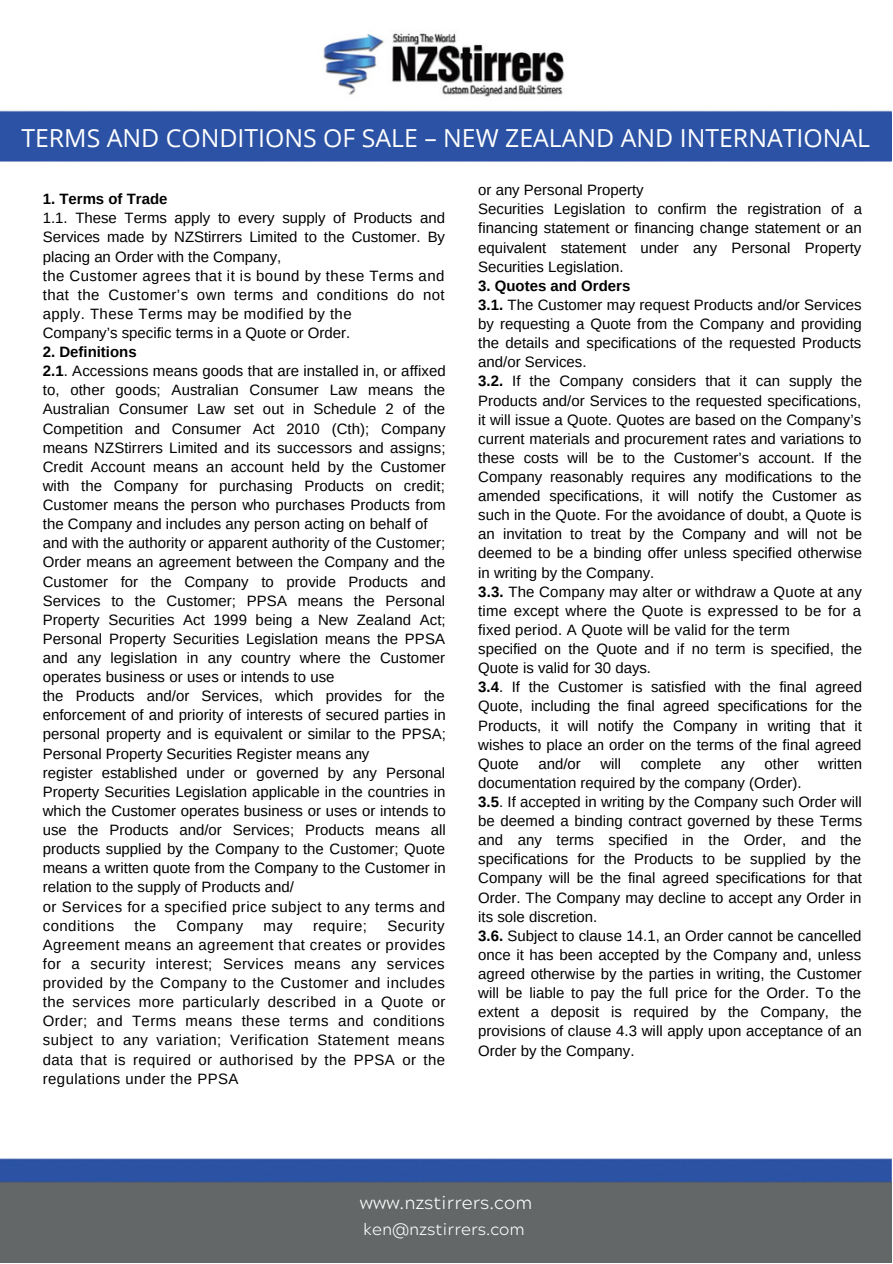
<style>
.page{position:relative;width:893px;height:1264px;background:#fff}
.page>*{position:absolute;margin:0;border:0;box-sizing:border-box;transform-origin:0 0}
.t1{font:24.9px "Open Sans";color:#fff}
.t2{font:300 18.15px "Acherus Grotesque";color:#fff}
.t3{font:300 16.35px "Acherus Grotesque";color:#fff}
.t4{font:15px/19px "Arimo";color:#000}
.t5{font:15px "Arimo";letter-spacing:.03em;color:#000}
.t6{font:700 15px "Arimo";color:#000}
.s1{font-weight:700}
</style>
<div class="page">
<img style="left:0;top:33px;width:891px;height:1150px">
<div style="left:0;top:114px;width:891px;height:47px;background:#2b52a4"></div>
<div style="left:0;top:1183px;width:891px;height:78px;background:#646767"></div>
<div style="left:13px;top:181px;width:865px;height:947px;background:#fff"></div>
<h1 class="t1" style="left:21px;top:120px;width:850px">TERMS AND CONDITIONS OF SALE – NEW ZEALAND AND INTERNATIONAL</h1>
<p class="t6" style="left:43px;top:191px;width:126px">1. Terms of Trade</p>
<p class="t4" style="left:43px;top:208px;width:404px">1.1. These Terms apply to every supply of Products and Services made by NZStirrers Limited to the Customer. By placing an Order with the Company,<br>the Customer agrees that it is bound by these Terms and that the Customer’s own terms and conditions do not apply. These Terms may be modified by the<br>Company’s specific terms in a Quote or Order.</p>
<p class="t4" style="left:43px;top:342px;width:404px"><span class="s1">2. Definitions<br>2.1</span>. Accessions means goods that are installed in, or affixed to, other goods; Australian Consumer Law means the Australian Consumer Law set out in Schedule 2 of the Competition and Consumer Act 2010 (Cth); Company means NZStirrers Limited and its successors and assigns; Credit Account means an account held by the Customer with the Company for purchasing Products on credit; Customer means the person who purchases Products from the Company and includes any person acting on behalf of and with the authority or apparent authority of the Customer; Order means an agreement between the Company and the Customer for the Company to provide Products and Services to the Customer; PPSA means the Personal Property Securities Act 1999 being a New Zealand Act; Personal Property Securities Legislation means the PPSA and any legislation in any country where the Customer operates business or uses or intends to use<br>the Products and/or Services, which provides for the enforcement of and priority of interests of secured parties in personal property and is equivalent or similar to the PPSA; Personal Property Securities Register means any<br>register established under or governed by any Personal Property Securities Legislation applicable in the countries in which the Customer operates business or uses or intends to use the Products and/or Services; Products means all products supplied by the Company to the Customer; Quote means a written quote from the Company to the Customer in relation to the supply of Products and/<br>or Services for a specified price subject to any terms and conditions</p>
<p class="t4" style="left:43px;top:915px;width:404px;text-align:justify;text-indent:344px">Security Agreement means an agreement that creates or provides for a security interest; Services means any services provided by the Company to the Customer and includes the services more particularly described in a Quote or Order; and Terms means these terms and conditions subject to any variation; Verification Statement means data that is required or authorised by the PPSA or the regulations under the PPSA</p>
<p class="t4" style="left:134px;top:915px;width:23px">the</p>
<p class="t5" style="left:176px;top:917px;width:68px">Company</p>
<p class="t4" style="left:263px;top:915px;width:31px">may</p>
<p class="t5" style="left:313px;top:917px;width:55px">require;</p>
<p class="t4" style="left:478px;top:180px;width:385px">or any Personal Property<br>Securities Legislation to confirm the registration of a financing statement or financing change statement or an equivalent statement under any Personal Property Securities Legislation.</p>
<p class="t4" style="left:478px;top:276px;width:385px"><span class="s1">3. Quotes and Orders<br>3.1.</span> The Customer may request Products and/or Services by requesting a Quote from the Company and providing the details and specifications of the requested Products and/or Services.<br><span class="s1">3.2.</span> If the Company considers that it can supply the Products and/or Services to the requested specifications, it will issue a Quote. Quotes are based on the Company’s current materials and procurement rates and variations to these costs will be to the Customer’s account. If the Company reasonably requires any modifications to the amended specifications, it will notify the Customer as such in the Quote. For the avoidance of doubt, a Quote is an invitation to treat by the Company and will not be deemed to be a binding offer unless specified otherwise in writing by the Company.<br><span class="s1">3.3.</span> The Company may alter or withdraw a Quote at any time except where the Quote is expressed to be for a fixed period. A Quote will be valid for the term<br>specified on the Quote and if no term is specified, the Quote is valid for 30 days.<br><span class="s1">3.4</span>. If the Customer is satisfied with the final agreed Quote, including the final agreed specifications for the Products, it will notify the Company in writing that it wishes to place an order on the terms of the final agreed Quote</p>
<p class="t4" style="left:538px;top:754px;width:44px">and/or</p>
<p class="t4" style="left:600px;top:754px;width:22px">will</p>
<p class="t4" style="left:640px;top:754px;width:62px">complete</p>
<p class="t4" style="left:720px;top:754px;width:26px">any</p>
<p class="t4" style="left:764px;top:754px;width:36px">other</p>
<p class="t4" style="left:818px;top:754px;width:46px">written</p>
<p class="t4" style="left:478px;top:773px;width:385px">documentation required by the company (Order).<br><span class="s1">3.5</span>. If accepted in writing by the Company such Order will be deemed a binding contract governed by these Terms and any terms specified in the Order, and the specifications for the Products to be supplied by the Company will be the final agreed specifications for that Order. The Company may decline to accept any Order in its sole discretion.<br><span class="s1">3.6.</span> Subject to clause 14.1, an Order cannot be cancelled once it has been accepted by the Company and, unless agreed otherwise by the parties in writing, the Customer will be liable to pay the full price for the Order. To the extent a deposit is required by the Company, the provisions of clause 4.3 will apply upon acceptance of an Order by the Company.</p>
<p class="t2" style="left:360px;top:1195px;width:174px">www.nzstirrers.com</p>
<p class="t3" style="left:363px;top:1222px;width:163px">ken@nzstirrers.com</p>
</div>
